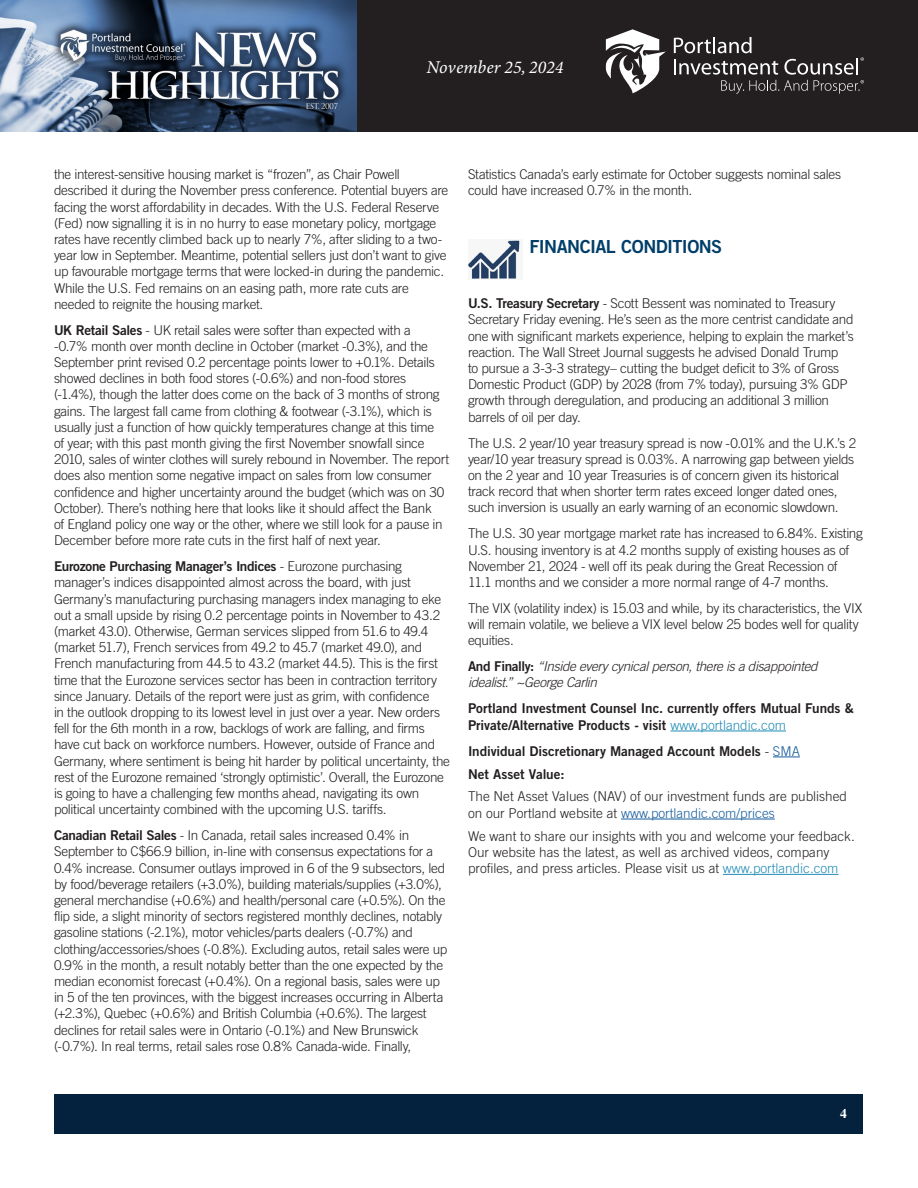
<style>
.page{position:relative;width:918px;height:1188px;background:#fff}
.page>*{position:absolute;margin:0;border:0;box-sizing:border-box;transform-origin:0 0}
.Article_-_Body{font:18px "Trade Gothic Bold Two";letter-spacing:-.03em;color:#003e69}
.t1{font:italic 18px "Minion Variable Concept";color:#fff}
.Article_-_Body-2{font:300 13.5px/16.2px "Trade Gothic";letter-spacing:-.02em;color:#231f20}
.Article_-_Body-3{font:300 13.5px/16.2px "Trade Gothic";color:#231f20}
.Article_-_Body-4{font:13.5px/16.2px "Trade Gothic Bold Two";letter-spacing:-.005em;color:#231f20}
.Article_-_Body-5{font:italic 300 13.5px/16.2px "Trade Gothic";letter-spacing:-.025em;color:#231f20}
.t2{font:700 13.5px "Times";color:#fff}
.s1{font-family:"Trade Gothic Bold Two";font-weight:400}
.s2{font-family:"Trade Gothic Bold Two";font-weight:400;font-style:normal}
.s3{font-family:"Trade Gothic";font-weight:300;color:#218cb6}
.s4{font-family:"Trade Gothic";font-weight:300}
.s5{font-family:"Trade Gothic";font-weight:300;color:#175d9e}
.s6{color:#175d9e}
.s7{color:#218cb6}
</style>
<div class="page">
<div style="left:356px;top:0;width:562px;height:132px;background:#231f20"></div>
<img style="left:0;top:0;width:356px;height:132px">
<svg style="left:674px;top:37px;width:190px;height:57px"></svg>
<svg style="left:606px;top:29px;width:60px;height:64px"></svg>
<div style="left:55px;top:1094px;width:808px;height:39px;background:#04213e"></div>
<hr style="left:671px;top:731px;width:115px;height:1px;background:#218cb6">
<svg style="left:773px;top:757px;width:27px;height:1px"></svg>
<hr style="left:621px;top:819px;width:154px;height:1px;background:#175d9e">
<hr style="left:723px;top:874px;width:116px;height:1px;background:#218cb6">
<img style="left:468px;top:240px;width:52px;height:39px">
<h1 class="t1" style="left:426px;top:55px;width:139px">November 25, 2024</h1>
<p class="Article_-_Body-2" style="left:54px;top:166px;width:396px">the interest-sensitive housing market is “frozen”, as Chair Powell described it during the November press conference. Potential buyers are facing the worst affordability in decades. With the U.S. Federal Reserve (Fed) now signalling it is in no hurry to ease monetary policy, mortgage rates have recently climbed back up to nearly 7%, after sliding to a two&shy;year low in September. Meantime, potential sellers just don’t want to give up favourable mortgage terms that were locked-in during the pandemic.<br>While the U.S. Fed remains on an easing path, more rate cuts are needed to reignite the housing market.</p>
<p class="Article_-_Body-2" style="left:54px;top:322px;width:397px"><span class="s1">UK Retail Sales</span> - UK retail sales were softer than expected with a<br>-0.7% month over month decline in October (market -0.3%), and the September print revised 0.2 percentage points lower to +0.1%. Details showed declines in both food stores (-0.6%) and non-food stores (-1.4%), though the latter does come on the back of 3 months of strong gains. The largest fall came from clothing &amp; footwear (-3.1%), which is usually just a function of how quickly temperatures change at this time<br>of year; with this past month giving the first November snowfall since 2010, sales of winter clothes will surely rebound in November. The report does also mention some negative impact on sales from low consumer confidence and higher uncertainty around the budget (which was on 30<br>October). There’s nothing here that looks like it should affect the Bank<br>of England policy one way or the other, where we still look for a pause in December before more rate cuts in the first half of next year.</p>
<p class="Article_-_Body-2" style="left:54px;top:558px;width:397px"><span class="s1">Eurozone Purchasing Manager’s Indices</span> - Eurozone purchasing manager’s indices disappointed almost across the board, with just Germany’s manufacturing purchasing managers index managing to eke out a small upside by rising 0.2 percentage points in November to 43.2 (market 43.0). Otherwise, German services slipped from 51.6 to 49.4 (market 51.7), French services from 49.2 to 45.7 (market 49.0), and French manufacturing from 44.5 to 43.2 (market 44.5). This is the first time that the Eurozone services sector has been in contraction territory since January. Details of the report were just as grim, with confidence<br>in the outlook dropping to its lowest level in just over a year. New orders fell for the 6th month in a row, backlogs of work are falling, and firms have cut back on workforce numbers. However, outside of France and Germany, where sentiment is being hit harder by political uncertainty, the rest of the Eurozone remained ‘strongly optimistic’. Overall, the Eurozone is going to have a challenging few months ahead, navigating its own political uncertainty combined with the upcoming U.S. tariffs.</p>
<p class="Article_-_Body-2" style="left:54px;top:827px;width:395px"><span class="s1">Canadian Retail Sales</span> - In Canada, retail sales increased 0.4% in September to C$66.9 billion, in-line with consensus expectations for a 0.4% increase. Consumer outlays improved in 6 of the 9 subsectors, led by food/beverage retailers (+3.0%), building materials/supplies (+3.0%), general merchandise (+0.6%) and health/personal care (+0.5%). On the flip side, a slight minority of sectors registered monthly declines, notably gasoline stations (-2.1%), motor vehicles/parts dealers (-0.7%) and clothing/accessories/shoes (-0.8%). Excluding autos, retail sales were up 0.9% in the month, a result notably better than the one expected by the median economist forecast (+0.4%). On a regional basis, sales were up in 5 of the ten provinces, with the biggest increases occurring in Alberta (+2.3%), Quebec (+0.6%) and British Columbia (+0.6%). The largest declines for retail sales were in Ontario (-0.1%) and New Brunswick (-0.7%). In real terms, retail sales rose 0.8% Canada-wide. Finally,</p>
<p class="Article_-_Body-2" style="left:468px;top:166px;width:375px">Statistics Canada’s early estimate for October suggests nominal sales could have increased 0.7% in the month.</p>
<p class="Article_-_Body" style="left:530px;top:235px;width:194px">FINANCIAL CONDITIONS</p>
<p class="Article_-_Body-2" style="left:468px;top:295px;width:387px"><span class="s1">U.S. Treasury Secretary</span> - Scott Bessent was nominated to Treasury Secretary Friday evening. He’s seen as the more centrist candidate and one with significant markets experience, helping to explain the market’s reaction. The Wall Street Journal suggests he advised Donald Trump<br>to pursue a 3-3-3 strategy– cutting the budget deficit to 3% of Gross Domestic Product (GDP) by 2028 (from 7% today), pursuing 3% GDP growth through deregulation, and producing an additional 3 million barrels of oil per day.</p>
<p class="Article_-_Body-2" style="left:468px;top:435px;width:390px">The U.S. 2 year/10 year treasury spread is now -0.01% and the U.K.’s 2 year/10 year treasury spread is 0.03%. A narrowing gap between yields on the 2 year and 10 year Treasuries is of concern given its historical track record that when shorter term rates exceed longer dated ones, such inversion is usually an early warning of an economic slowdown.</p>
<p class="Article_-_Body-2" style="left:468px;top:525px;width:396px">The U.S. 30 year mortgage market rate has increased to 6.84%. Existing U.S. housing inventory is at 4.2 months supply of existing houses as of November 21, 2024 - well off its peak during the Great Recession of 11.1 months and we consider a more normal range of 4-7 months.</p>
<p class="Article_-_Body-2" style="left:468px;top:600px;width:396px">The VIX (volatility index) is 15.03 and while, by its characteristics, the VIX will remain volatile, we believe a VIX level below 25 bodes well for quality equities.</p>
<p class="Article_-_Body-5" style="left:468px;top:658px;width:351px"><span class="s2">And Finally:</span> “Inside every cynical person, there is a disappointed idealist.” ~George Carlin</p>
<p class="Article_-_Body-4" style="left:468px;top:700px;width:387px">Portland Investment Counsel Inc. currently offers Mutual Funds &amp;<br>Private/Alternative Products - visit <span class="s3">www.portlandic.com</span></p>
<p class="Article_-_Body-4" style="left:468px;top:742px;width:333px">Individual Discretionary Managed Account Models <span class="s4">-</span> <span class="s5">SMA</span></p>
<p class="Article_-_Body-4" style="left:468px;top:765px;width:98px">Net Asset Value:</p>
<p class="Article_-_Body-3" style="left:468px;top:788px;width:381px">The Net Asset Values (NAV) of our investment funds are published on our Portland website at <span class="s6">www.portlandic.com/prices</span></p>
<p class="Article_-_Body-3" style="left:468px;top:828px;width:388px">We want to share our insights with you and welcome your feedback.<br>Our website has the latest, as well as archived videos, company profiles, and press articles. Please visit us at <span class="s7">www.portlandic.com</span></p>
<p class="t2" style="left:840px;top:1100px;width:8px">4</p>
</div>
